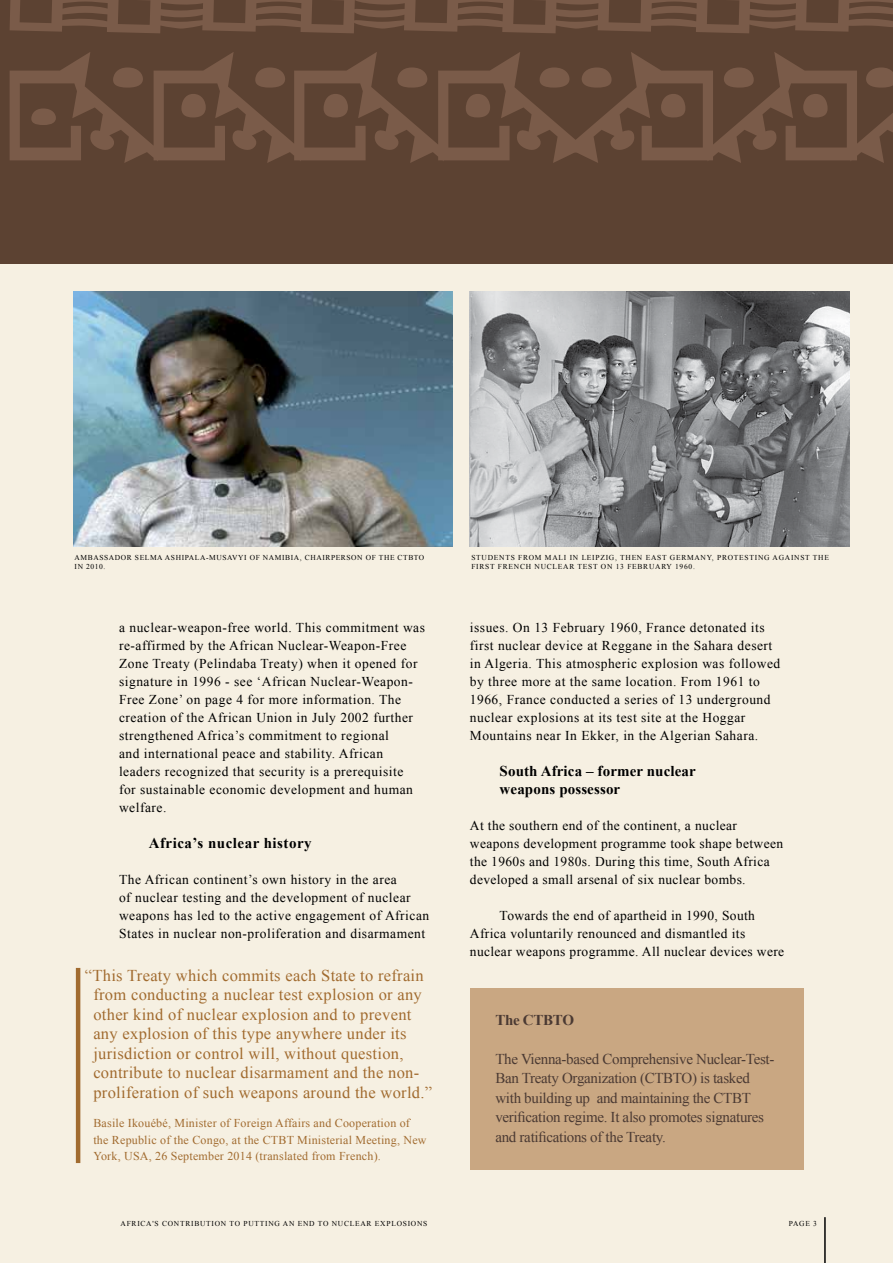
<style>
.page{position:relative;width:893px;height:1263px;background:#f6f0e2}
.page>*{position:absolute;margin:0;border:0;box-sizing:border-box;transform-origin:0 0}
.t1{font:16.5px/19.5px "Times New Roman";letter-spacing:.02em;color:#a16b2f}
.t2{font:15px/19.5px "Times New Roman";letter-spacing:-.02em;color:#4b3a33}
.t3{font:700 15px/18px "Times New Roman";letter-spacing:.01em;color:#000}
.t4{font:700 15px "Times New Roman";letter-spacing:.03em;color:#000}
.t5{font:700 15px "Times New Roman";letter-spacing:-.02em;color:#4b3a33}
.t6{font:13.5px/18px "Times New Roman";letter-spacing:.035em;color:#000}
.t7{font:12px/16.5px "Times New Roman";letter-spacing:.02em;color:#a16b2f}
.t8{font:7.5px/9px "Times New Roman";letter-spacing:.095em;color:#000}
</style>
<div class="page">
<hr style="left:825px;top:1217px;width:1px;height:46px;background:#000">
<div style="left:0;top:0;width:893px;height:264px;background:#5c4232"></div>
<svg style="left:10px;top:52px;width:883px;height:111px"></svg>
<svg style="left:10px;top:0;width:883px;height:33px"></svg>
<hr style="left:76px;top:968px;width:4px;height:195px;background:#a16b2f">
<img style="left:73px;top:291px;width:380px;height:255px">
<img style="left:470px;top:291px;width:379px;height:256px">
<div style="left:470px;top:989px;width:334px;height:181px;background:#c9a782"></div>
<p class="t8" style="left:75px;top:553px;width:351px">AMBASSADOR SELMA ASHIPALA-MUSAVYI OF NAMIBIA, CHAIRPERSON OF THE CTBTO<br>IN 2010.</p>
<p class="t8" style="left:471px;top:553px;width:359px">STUDENTS FROM MALI IN LEIPZIG, THEN EAST GERMANY, PROTESTING AGAINST THE<br>FIRST FRENCH NUCLEAR TEST ON 13 FEBRUARY 1960.</p>
<p class="t6" style="left:119px;top:618px;width:307px">a nuclear-weapon-free world. This commitment was re-affirmed by the African Nuclear-Weapon-Free Zone Treaty (Pelindaba Treaty) when it opened for signature in 1996 - see ‘African Nuclear-Weapon-Free Zone’ on page 4 for more information. The creation of the African Union in July 2002 further strengthened Africa’s commitment to regional<br>and international peace and stability. African leaders recognized that security is a prerequisite<br>for sustainable economic development and human welfare.</p>
<p class="t4" style="left:149px;top:833px;width:164px">Africa’s nuclear history</p>
<p class="t6" style="left:119px;top:870px;width:312px">The African continent’s own history in the area<br>of nuclear testing and the development of nuclear weapons has led to the active engagement of African States in nuclear non-proliferation and disarmament</p>
<p class="t1" style="left:93px;top:965px;width:340px;text-indent:-8px">“This Treaty which commits each State to refrain from conducting a nuclear test explosion or any other kind of nuclear explosion and to prevent any explosion of this type anywhere under its jurisdiction or control will, without question, contribute to nuclear disarmament and the non&shy;proliferation of such weapons around the world.”</p>
<p class="t7" style="left:93px;top:1115px;width:335px">Basile Ikouébé, Minister of Foreign Affairs and Cooperation of the Republic of the Congo, at the CTBT Ministerial Meeting, New<br>York, USA, 26 September 2014 (translated from French).</p>
<p class="t6" style="left:470px;top:618px;width:312px">issues. On 13 February 1960, France detonated its first nuclear device at Reggane in the Sahara desert in Algeria. This atmospheric explosion was followed by three more at the same location. From 1961 to 1966, France conducted a series of 13 underground nuclear explosions at its test site at the Hoggar Mountains near In Ekker, in the Algerian Sahara.</p>
<p class="t3" style="left:500px;top:762px;width:198px">South Africa – former nuclear weapons possessor</p>
<p class="t6" style="left:470px;top:816px;width:315px">At the southern end of the continent, a nuclear weapons development programme took shape between the 1960s and 1980s. During this time, South Africa developed a small arsenal of six nuclear bombs.</p>
<p class="t6" style="left:470px;top:906px;width:316px;text-indent:30px">Towards the end of apartheid in 1990, South<br>Africa voluntarily renounced and dismantled its nuclear weapons programme. All nuclear devices were</p>
<p class="t5" style="left:495px;top:1009px;width:80px">The CTBTO</p>
<p class="t2" style="left:495px;top:1048px;width:281px">The Vienna-based Comprehensive Nuclear-Test-Ban Treaty Organization (CTBTO) is tasked with building up and maintaining the CTBT verification regime. It also promotes signatures and ratifications of the Treaty.</p>
<p class="t8" style="left:121px;top:1219px;width:308px">AFRICA'S CONTRIBUTION TO PUTTING AN END TO NUCLEAR EXPLOSIONS</p>
<p class="t8" style="left:789px;top:1219px;width:30px">PAGE 3</p>
</div>
